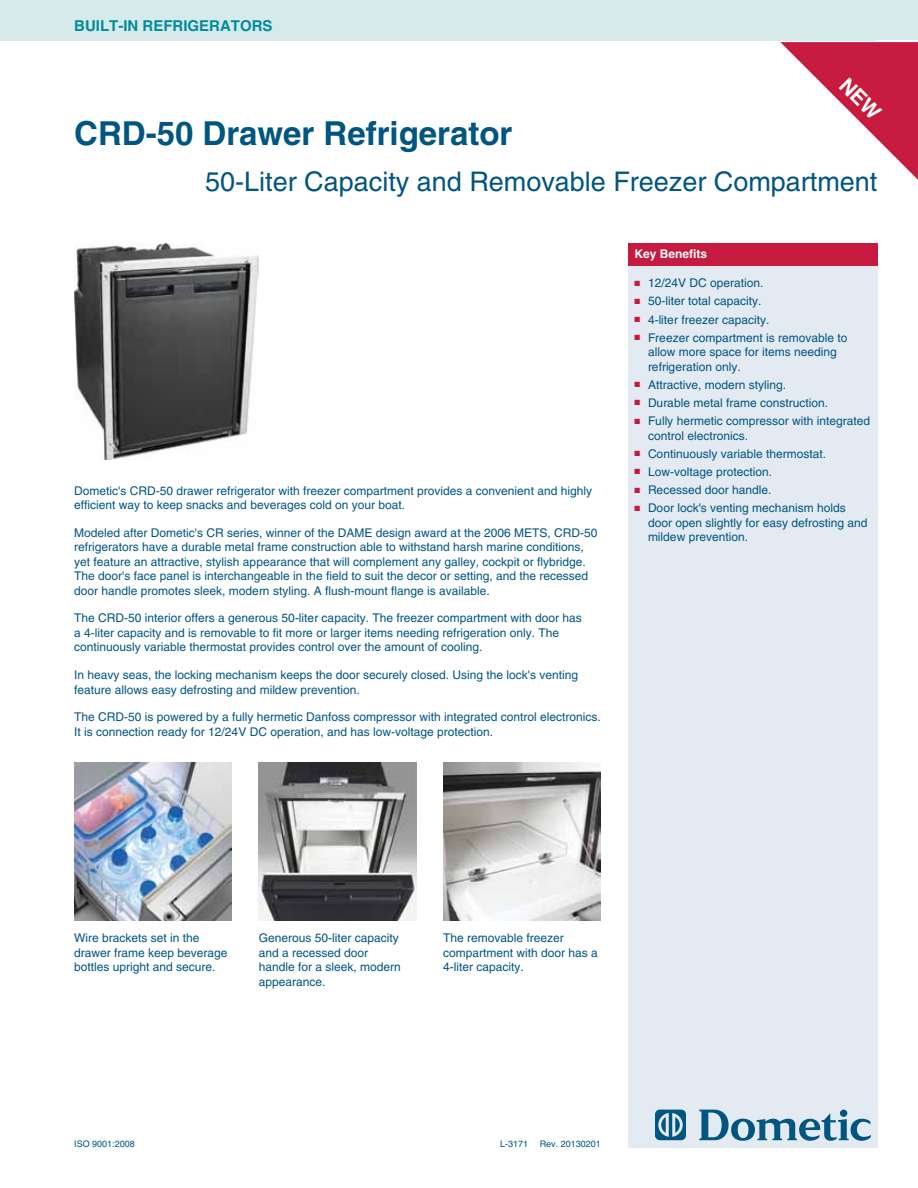
<style>
.page{position:relative;width:918px;height:1188px;background:#fff}
.page>*{position:absolute;margin:0;border:0;box-sizing:border-box;transform-origin:0 0}
.t1{font:700 33px "Helvetica LT Std";color:#005581}
.t2{font:27px "Helvetica LT Std";color:#005581}
.t3{font:700 15px "Helvetica LT Std";color:#008c9a}
.t4{font:12px/14.4px "Helvetica LT Std";color:#005581}
.t5{font:700 12px "Helvetica LT Std";color:#fff}
.t6{font:9px "Helvetica LT Std";color:#005581}
</style>
<div class="page">
<div style="left:0;top:0;width:918px;height:40px;background:#d6e9eb"></div>
<div style="left:628px;top:243px;width:250px;height:905px;background:#e3eaf2"></div>
<img style="left:74px;top:243px;width:184px;height:216px">
<img style="left:74px;top:763px;width:158px;height:157px">
<img style="left:259px;top:763px;width:157px;height:157px">
<img style="left:443px;top:763px;width:158px;height:157px">
<div style="left:628px;top:243px;width:250px;height:22px;background:#c61a3f"></div>
<svg style="left:699px;top:1110px;width:172px;height:31px"></svg>
<svg style="left:655px;top:1110px;width:31px;height:30px"></svg>
<svg style="left:780px;top:42px;width:138px;height:138px"></svg>
<p class="t3" style="left:74px;top:17px;width:200px">BUILT-IN REFRIGERATORS</p>
<h1 class="t1" style="left:74px;top:113px;width:440px">CRD-50 Drawer Refrigerator</h1>
<h2 class="t2" style="left:205px;top:166px;width:674px">50-Liter Capacity and Removable Freezer Compartment</h2>
<p class="t4" style="left:74px;top:483px;width:519px">Dometic's CRD-50 drawer refrigerator with freezer compartment provides a convenient and highly efficient way to keep snacks and beverages cold on your boat.</p>
<p class="t4" style="left:74px;top:526px;width:525px">Modeled after Dometic's CR series, winner of the DAME design award at the 2006 METS, CRD-50 refrigerators have a durable metal frame construction able to withstand harsh marine conditions, yet feature an attractive, stylish appearance that will complement any galley, cockpit or flybridge.<br>The door's face panel is interchangeable in the field to suit the decor or setting, and the recessed door handle promotes sleek, modern styling. A flush-mount flange is available.</p>
<p class="t4" style="left:74px;top:611px;width:509px">The CRD-50 interior offers a generous 50-liter capacity. The freezer compartment with door has a 4-liter capacity and is removable to fit more or larger items needing refrigeration only. The continuously variable thermostat provides control over the amount of cooling.</p>
<p class="t4" style="left:74px;top:668px;width:505px">In heavy seas, the locking mechanism keeps the door securely closed. Using the lock's venting feature allows easy defrosting and mildew prevention.</p>
<p class="t4" style="left:74px;top:710px;width:528px">The CRD-50 is powered by a fully hermetic Danfoss compressor with integrated control electronics.<br>It is connection ready for 12/24V DC operation, and has low-voltage protection.</p>
<p class="t5" style="left:634px;top:246px;width:74px">Key Benefits</p>
<p class="t4" style="left:648px;top:274px;width:201px;line-height:18.1px">12/24V DC operation.<br>50-liter total capacity.<br>4-liter freezer capacity.<br>Freezer compartment is removable to</p>
<p class="t4" style="left:648px;top:345px;width:190px">allow more space for items needing refrigeration only.</p>
<p class="t4" style="left:648px;top:375px;width:224px;line-height:18.1px">Attractive, modern styling.<br>Durable metal frame construction.<br>Fully hermetic compressor with integrated</p>
<p class="t4" style="left:648px;top:426px;width:199px;line-height:18.1px">control electronics.<br>Continuously variable thermostat.<br>Low-voltage protection.<br>Recessed door handle.<br>Door lock's venting mechanism holds</p>
<p class="t4" style="left:648px;top:515px;width:221px">door open slightly for easy defrosting and mildew prevention.</p>
<p class="t4" style="left:74px;top:931px;width:155px">Wire brackets set in the drawer frame keep beverage bottles upright and secure.</p>
<p class="t4" style="left:259px;top:931px;width:144px">Generous 50-liter capacity and a recessed door handle for a sleek, modern appearance.</p>
<p class="t4" style="left:443px;top:931px;width:156px">The removable freezer compartment with door has a<br>4-liter capacity.</p>
<p class="t6" style="left:74px;top:1139px;width:62px">ISO 9001:2008</p>
<p class="t6" style="left:500px;top:1139px;width:30px">L-3171</p>
<p class="t6" style="left:540px;top:1139px;width:63px">Rev. 20130201</p>
</div>
